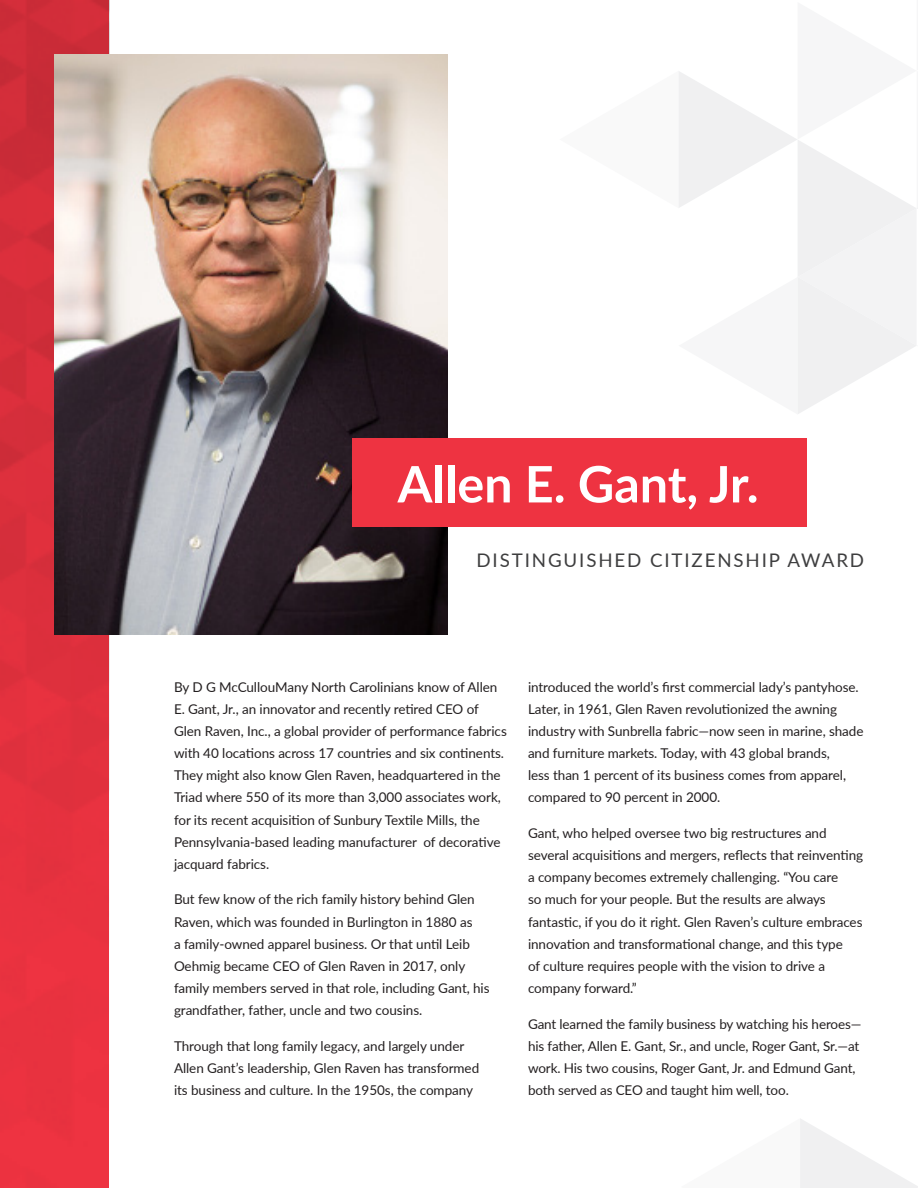
<style>
.page{position:relative;width:918px;height:1188px;background:#fff}
.page>*{position:absolute;margin:0;border:0;box-sizing:border-box;transform-origin:0 0}
.t1{font:700 50.25px "Lato";color:#fff}
.t2{font:18.75px "Lato";letter-spacing:.1em;color:#3e3e3f}
.t3{font:13.5px/22.2px "Lato";letter-spacing:-.005em;color:#231f20}
</style>
<div class="page">
<svg style="left:800px;top:1119px;width:118px;height:69px"></svg>
<svg style="left:679px;top:71px;width:239px;height:343px"></svg>
<div style="left:0;top:0;width:109px;height:1188px;background:linear-gradient(to bottom,#cb2c38,#ef3341)"></div>
<img style="left:54px;top:55px;width:394px;height:579px">
<div style="left:352px;top:438px;width:455px;height:88px;background:#ee3341"></div>
<p class="t1" style="left:398px;top:447px;width:363px">Allen E. Gant, Jr.</p>
<p class="t2" style="left:477px;top:547px;width:389px">DISTINGUISHED CITIZENSHIP AWARD</p>
<p class="t3" style="left:174px;top:675px;width:334px">By D G McCullouMany North Carolinians know of Allen E. Gant, Jr., an innovator and recently retired CEO of Glen Raven, Inc., a global provider of performance fabrics with 40 locations across 17 countries and six continents.<br>They might also know Glen Raven, headquartered in the Triad where 550 of its more than 3,000 associates work, for its recent acquisition of Sunbury Textile Mills, the Pennsylvania-based leading manufacturer of decorative jacquard fabrics.</p>
<p class="t3" style="left:174px;top:888px;width:317px">But few know of the rich family history behind Glen Raven, which was founded in Burlington in 1880 as<br>a family-owned apparel business. Or that until Leib Oehmig became CEO of Glen Raven in 2017, only family members served in that role, including Gant, his grandfather, father, uncle and two cousins.</p>
<p class="t3" style="left:174px;top:1034px;width:307px">Through that long family legacy, and largely under<br>Allen Gant’s leadership, Glen Raven has transformed its business and culture. In the 1950s, the company</p>
<p class="t3" style="left:528px;top:675px;width:337px">introduced the world’s first commercial lady’s pantyhose.<br>Later, in 1961, Glen Raven revolutionized the awning industry with Sunbrella fabric—now seen in marine, shade and furniture markets. Today, with 43 global brands,<br>less than 1 percent of its business comes from apparel, compared to 90 percent in 2000.</p>
<p class="t3" style="left:528px;top:822px;width:337px">Gant, who helped oversee two big restructures and several acquisitions and mergers, reflects that reinventing a company becomes extremely challenging. “You care<br>so much for your people. But the results are always fantastic, if you do it right. Glen Raven’s culture embraces innovation and transformational change, and this type<br>of culture requires people with the vision to drive a company forward.”</p>
<p class="t3" style="left:528px;top:1012px;width:335px">Gant learned the family business by watching his heroes— his father, Allen E. Gant, Sr., and uncle, Roger Gant, Sr.—at work. His two cousins, Roger Gant, Jr. and Edmund Gant, both served as CEO and taught him well, too.</p>
</div>
